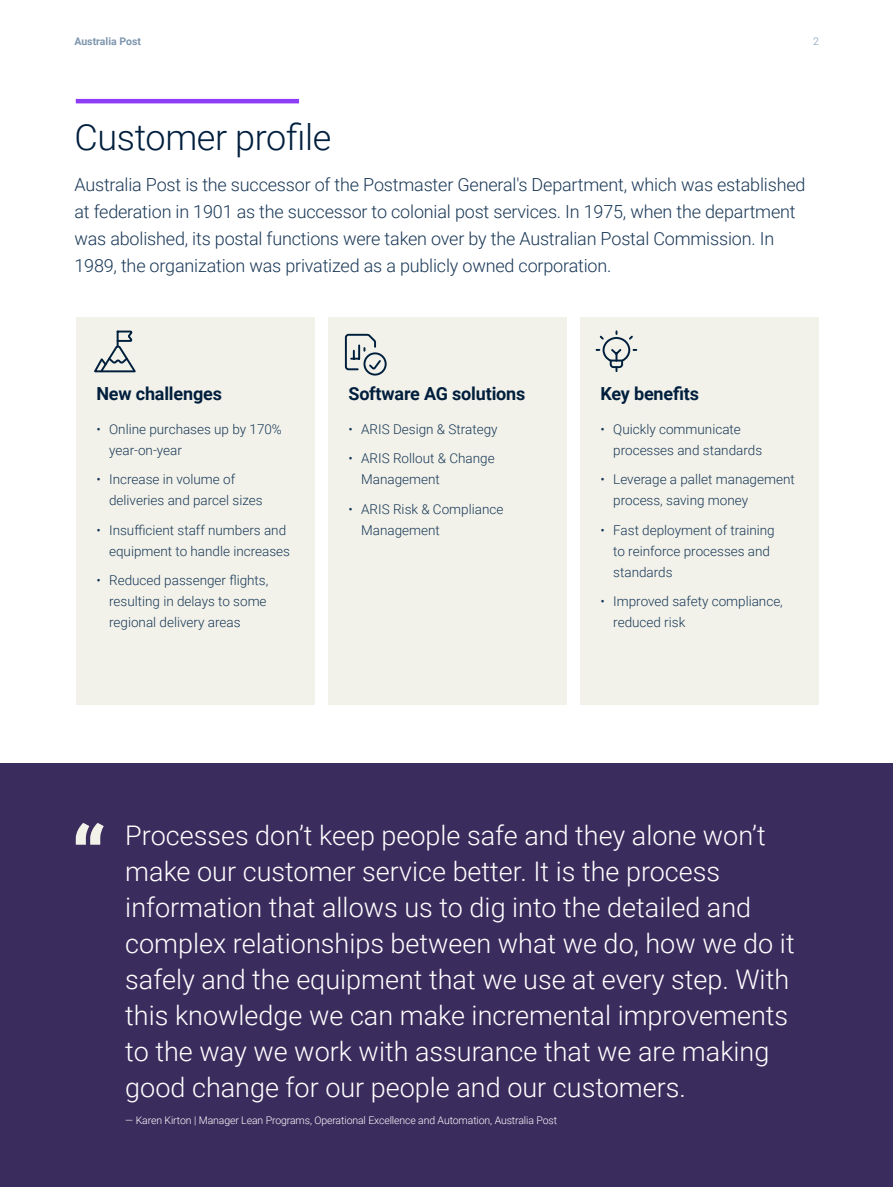
<style>
.page{position:relative;width:893px;height:1187px;background:#fff}
.page>*{position:absolute;margin:0;border:0;box-sizing:border-box;transform-origin:0 0}
.h2_-_Headline_24_32{font:300 36px "Roboto";letter-spacing:-.01em;color:#011f3d}
.quote_-_18_24__light{font:300 27px/36px "Roboto";color:#fff}
.h4-L_-_12_18__dark{font:300 18px/27px "Roboto";letter-spacing:-.01em;color:#193857}
.h5_-_Headline_12_18{font:700 18px "Roboto";letter-spacing:-.01em;color:#011f3d}
.t1{font:300 13.5px/21px "Roboto";color:#193857}
.quote_name_-_7_9__li{font:300 10.5px "Roboto";letter-spacing:-.01em;color:#fff}
.t2{font:700 10.5px "Roboto";color:#7e96ae}
.t3{font:300 10.5px "Roboto";color:#7e96ae}
</style>
<div class="page">
<div style="left:0;top:763px;width:893px;height:423px;background:#3b2c5e"></div>
<svg style="left:76px;top:823px;width:28px;height:21px"></svg>
<div style="left:76px;top:317px;width:238px;height:387px;background:#f2f2ea"></div>
<div style="left:328px;top:317px;width:238px;height:387px;background:#f2f2ea"></div>
<div style="left:580px;top:317px;width:239px;height:387px;background:#f2f2ea"></div>
<hr style="left:76px;top:99px;width:223px;height:4px;background:#8e3cf7">
<svg style="left:596px;top:331px;width:40px;height:41px"></svg>
<div style="left:363px;top:352px;width:24px;height:23px;border:2px solid #001f3d;border-radius:50%"></div>
<svg style="left:345px;top:334px;width:38px;height:37px"></svg>
<svg style="left:94px;top:330px;width:42px;height:42px"></svg>
<p class="t2" style="left:74px;top:34px;width:68px">Australia Post</p>
<p class="t3" style="left:813px;top:34px;width:7px">2</p>
<p class="h2_-_Headline_24_32" style="left:74px;top:112px;width:258px">Customer profile</p>
<p class="h4-L_-_12_18__dark" style="left:74px;top:170px;width:733px">Australia Post is the successor of the Postmaster General's Department, which was established at federation in 1901 as the successor to colonial post services. In 1975, when the department was abolished, its postal functions were taken over by the Australian Postal Commission. In 1989, the organization was privatized as a publicly owned corporation.</p>
<p class="h5_-_Headline_12_18" style="left:96px;top:381px;width:127px">New challenges</p>
<p class="t1" style="left:109px;top:418px;width:174px;text-indent:-13px">• Online purchases up by 170% year-on-year</p>
<p class="t1" style="left:109px;top:468px;width:155px;text-indent:-13px">• Increase in volume of deliveries and parcel sizes</p>
<p class="t1" style="left:96px;top:519px;width:195px;text-align:right">• Insufficient staff numbers and equipment to handle increases</p>
<p class="t1" style="left:109px;top:569px;width:161px;text-indent:-13px">• Reduced passenger flights, resulting in delays to some regional delivery areas</p>
<p class="h5_-_Headline_12_18" style="left:348px;top:381px;width:178px">Software AG solutions</p>
<p class="t1" style="left:348px;top:418px;width:151px">• ARIS Design &amp; Strategy</p>
<p class="t1" style="left:361px;top:447px;width:135px;text-indent:-13px">• ARIS Rollout &amp; Change<br>Management</p>
<p class="t1" style="left:361px;top:498px;width:144px;text-indent:-13px">• ARIS Risk &amp; Compliance<br>Management</p>
<p class="h5_-_Headline_12_18" style="left:600px;top:381px;width:100px">Key benefits</p>
<p class="t1" style="left:613px;top:418px;width:150px;text-indent:-13px">• Quickly communicate processes and standards</p>
<p class="t1" style="left:613px;top:468px;width:183px;text-indent:-13px">• Leverage a pallet management process, saving money</p>
<p class="t1" style="left:613px;top:519px;width:163px;text-indent:-13px">• Fast deployment of training to reinforce processes and standards</p>
<p class="t1" style="left:613px;top:590px;width:171px;text-indent:-13px">• Improved safety compliance, reduced risk</p>
<p class="quote_-_18_24__light" style="left:125px;top:816px;width:671px">Processes don’t keep people safe and they alone won’t make our customer service better. It is the process information that allows us to dig into the detailed and complex relationships between what we do, how we do it safely and the equipment that we use at every step. With this knowledge we can make incremental improvements to the way we work with assurance that we are making good change for our people and our customers.</p>
<p class="quote_name_-_7_9__li" style="left:125px;top:1112px;width:433px">— Karen Kirton | Manager Lean Programs, Operational Excellence and Automation, Australia Post</p>
</div>
